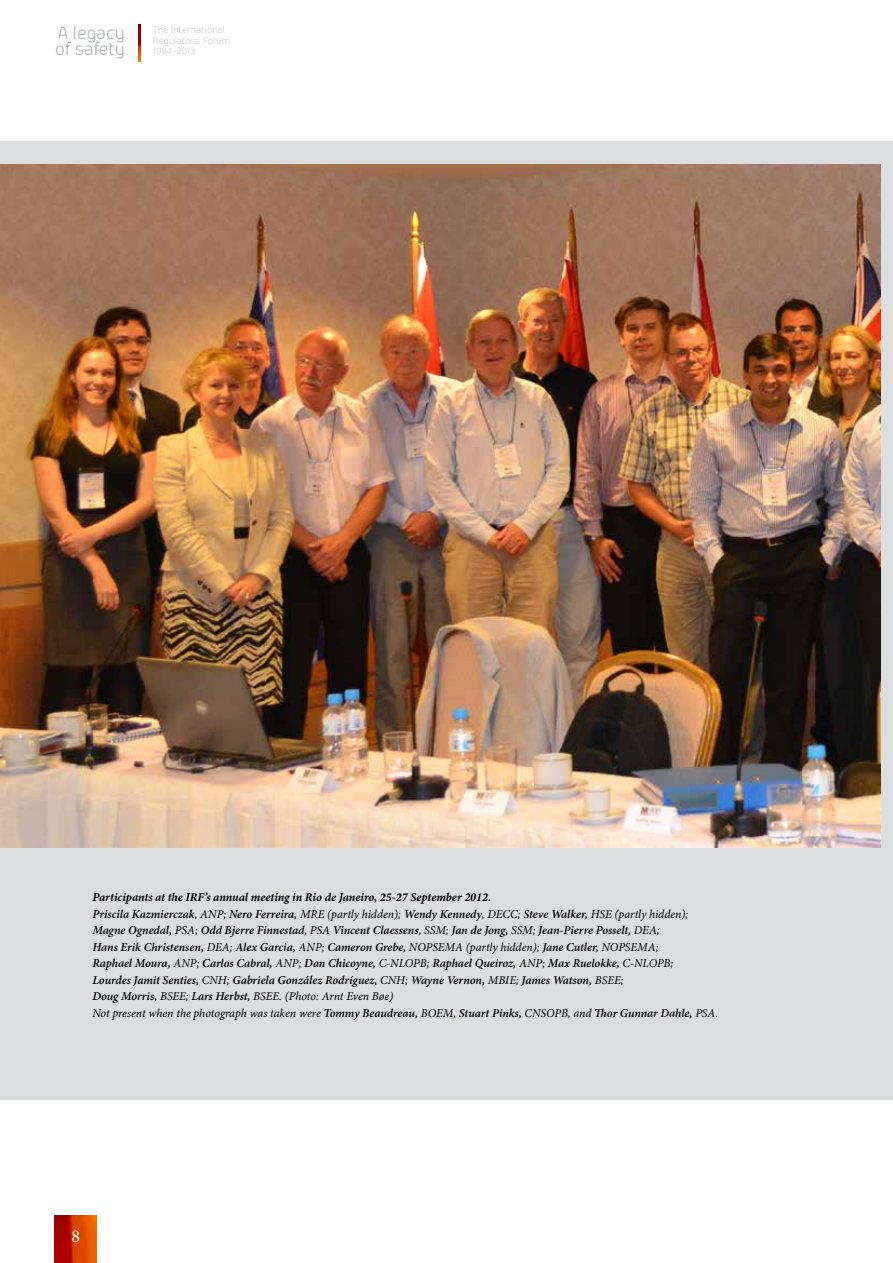
<style>
.page{position:relative;width:893px;height:1263px;background:#fff}
.page>*{position:absolute;margin:0;border:0;box-sizing:border-box;transform-origin:0 0}
.t1{font:19.65px/15.5px "Aeroportal";color:#a7a9ac}
.t2{font:18px "Minion Pro";color:#fff}
.t3{font:italic 600 12px/16.5px "Minion Pro";letter-spacing:-.005em;color:#000}
.t4{font:10.5px/10.5px "Aeroportal";color:#c7c8ca}
.s1{font-weight:700}
.s2{font-weight:400}
</style>
<div class="page">
<img style="left:54px;top:1215px;width:43px;height:48px">
<img style="left:139px;top:25px;width:1px;height:37px">
<div style="left:0;top:141px;width:893px;height:959px;background:#dcddde"></div>
<img style="left:0;top:165px;width:880px;height:682px">
<h1 class="t1" style="left:55px;top:25px;width:71px">A legacy of safety</h1>
<p class="t4" style="left:153px;top:25px;width:79px">The International<br>Regulators’ Forum<br>1994-2013</p>
<p class="t3" style="left:92px;top:890px;width:627px"><span class="s1">Participants at the IRF’s annual meeting in Rio de Janeiro, 25-27 September 2012.<br></span>Priscila Kazmierczak<span class="s2">, ANP;</span> Nero Ferreira, <span class="s2">MRE (partly hidden);</span> Wendy Kennedy<span class="s2">, DECC;</span> Steve Walker, <span class="s2">HSE (partly hidden); </span>Magne Ognedal, <span class="s2">PSA;</span> Odd Bjerre Finnestad<span class="s2">, PSA</span> Vincent Claessens<span class="s2">, SSM;</span> Jan de Jong, <span class="s2">SSM;</span> Jean-Pierre Posselt, <span class="s2">DEA;<br></span>Hans Erik Christensen, <span class="s2">DEA;</span> Alex Garcia, <span class="s2">ANP;</span> Cameron Grebe, <span class="s2">NOPSEMA (partly hidden);</span> Jane Cutler, <span class="s2">NOPSEMA;<br></span>Raphael Moura, <span class="s2">ANP;</span> Carlos Cabral, <span class="s2">ANP;</span> Dan Chicoyne, <span class="s2">C-NLOPB;</span> Raphael Queiroz, <span class="s2">ANP;</span> Max Ruelokke, <span class="s2">C-NLOPB;<br></span>Lourdes Jamit Senties, <span class="s2">CNH;</span> Gabriela González Rodríguez, <span class="s2">CNH;</span> Wayne Vernon, <span class="s2">MBIE;</span> James Watson, <span class="s2">BSEE;<br></span>Doug Morris, <span class="s2">BSEE;</span> Lars Herbst, <span class="s2">BSEE. (Photo: Arnt Even Bøe)<br>Not present when the photograph was taken were</span> Tommy Beaudreau, <span class="s2">BOEM,</span> Stuart Pinks, <span class="s2">CNSOPB, and</span> Thor Gunnar Dahle, <span class="s2">PSA.</span></p>
<h2 class="t2" style="left:71px;top:1225px;width:10px">8</h2>
</div>
